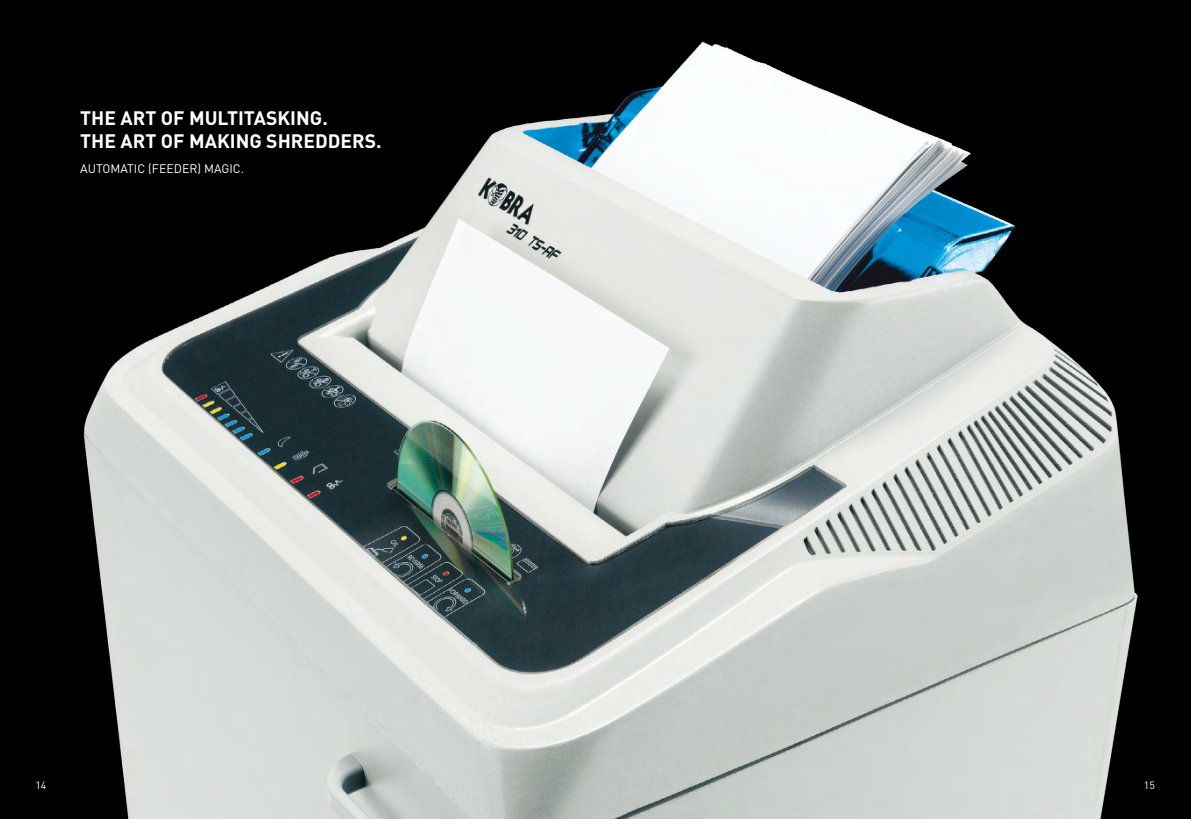
<style>
.page{position:relative;width:1191px;height:819px;background:#000}
.page>*{position:absolute;margin:0;border:0;box-sizing:border-box;transform-origin:0 0}
.t1{font:700 19.25px/23.1px "DIN";color:#fff}
.t2{font:12.25px "DIN";color:#fff}
.t3{font:10.5px "DIN";color:#fff}
</style>
<div class="page">
<img style="left:83px;top:41px;width:1055px;height:778px">
<p class="t1" style="left:80px;top:105px;width:303px">THE ART OF MULTITASKING.<br>THE ART OF MAKING SHREDDERS.</p>
<p class="t2" style="left:80px;top:161px;width:165px">AUTOMATIC (FEEDER) MAGIC.</p>
<p class="t3" style="left:35px;top:779px;width:12px">14</p>
<p class="t3" style="left:1144px;top:779px;width:12px">15</p>
</div>
